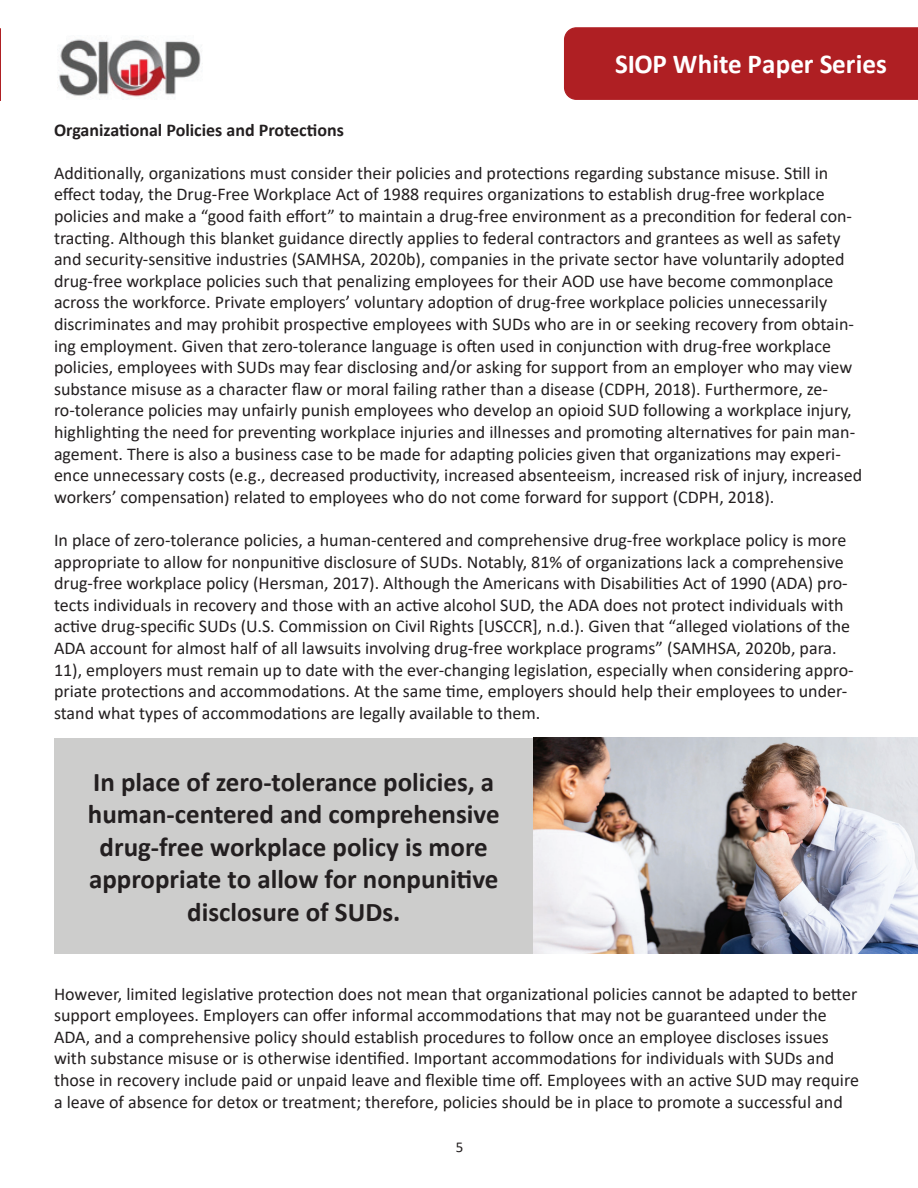
<style>
.page{position:relative;width:918px;height:1188px;background:#fff}
.page>*{position:absolute;margin:0;border:0;box-sizing:border-box;transform-origin:0 0}
.t1{font:700 27.45px "Calibri";color:#fff}
.t2{font:700 27px/32.4px "Calibri";color:#231f20;text-align:center}
.t3{font:18px/21.6px "Calibri";color:#231f20}
.t4{font:700 18px "Calibri";color:#231f20}
.t5{font:15px "Calibri";color:#231f20}
</style>
<div class="page">
<svg style="left:0;top:28px;width:1px;height:73px"></svg>
<div style="left:564px;top:27px;width:354px;height:73px;background:#af1f23"></div>
<svg style="left:58px;top:39px;width:143px;height:59px"></svg>
<div style="left:54px;top:738px;width:480px;height:216px;background:#cdcdcc"></div>
<img style="left:534px;top:738px;width:384px;height:216px">
<h1 class="t1" style="left:615px;top:44px;width:273px">SIOP White Paper Series</h1>
<p class="t4" style="left:54px;top:117px;width:291px">Organizational Policies and Protections</p>
<p class="t3" style="left:54px;top:162px;width:810px">Additionally, organizations must consider their policies and protections regarding substance misuse. Still in effect today, the Drug-Free Workplace Act of 1988 requires organizations to establish drug-free workplace policies and make a “good faith effort” to maintain a drug-free environment as a precondition for federal con&shy;tracting. Although this blanket guidance directly applies to federal contractors and grantees as well as safety and security-sensitive industries (SAMHSA, 2020b), companies in the private sector have voluntarily adopted drug-free workplace policies such that penalizing employees for their AOD use have become commonplace across the workforce. Private employers’ voluntary adoption of drug-free workplace policies unnecessarily discriminates and may prohibit prospective employees with SUDs who are in or seeking recovery from obtain&shy;ing employment. Given that zero-tolerance language is often used in conjunction with drug-free workplace policies, employees with SUDs may fear disclosing and/or asking for support from an employer who may view substance misuse as a character flaw or moral failing rather than a disease (CDPH, 2018). Furthermore, ze&shy;ro-tolerance policies may unfairly punish employees who develop an opioid SUD following a workplace injury, highlighting the need for preventing workplace injuries and illnesses and promoting alternatives for pain man&shy;agement. There is also a business case to be made for adapting policies given that organizations may experi&shy;ence unnecessary costs (e.g., decreased productivity, increased absenteeism, increased risk of injury, increased workers’ compensation) related to employees who do not come forward for support (CDPH, 2018).</p>
<p class="t3" style="left:54px;top:529px;width:801px">In place of zero-tolerance policies, a human-centered and comprehensive drug-free workplace policy is more appropriate to allow for nonpunitive disclosure of SUDs. Notably, 81% of organizations lack a comprehensive drug-free workplace policy (Hersman, 2017). Although the Americans with Disabilities Act of 1990 (ADA) pro&shy;tects individuals in recovery and those with an active alcohol SUD, the ADA does not protect individuals with active drug-specific SUDs (U.S. Commission on Civil Rights [USCCR], n.d.). Given that “alleged violations of the ADA account for almost half of all lawsuits involving drug-free workplace programs” (SAMHSA, 2020b, para.<br>11), employers must remain up to date with the ever-changing legislation, especially when considering appro&shy;priate protections and accommodations. At the same time, employers should help their employees to under&shy;stand what types of accommodations are legally available to them.</p>
<h2 class="t2" style="left:88px;top:765px;width:413px">In place of zero-tolerance policies, a human-centered and comprehensive drug-free workplace policy is more appropriate to allow for nonpunitive disclosure of SUDs.</h2>
<p class="t3" style="left:54px;top:982px;width:807px">However, limited legislative protection does not mean that organizational policies cannot be adapted to better support employees. Employers can offer informal accommodations that may not be guaranteed under the ADA, and a comprehensive policy should establish procedures to follow once an employee discloses issues with substance misuse or is otherwise identified. Important accommodations for individuals with SUDs and those in recovery include paid or unpaid leave and flexible time off. Employees with an active SUD may require a leave of absence for detox or treatment; therefore, policies should be in place to promote a successful and</p>
<p class="t5" style="left:456px;top:1136px;width:9px">5</p>
</div>
